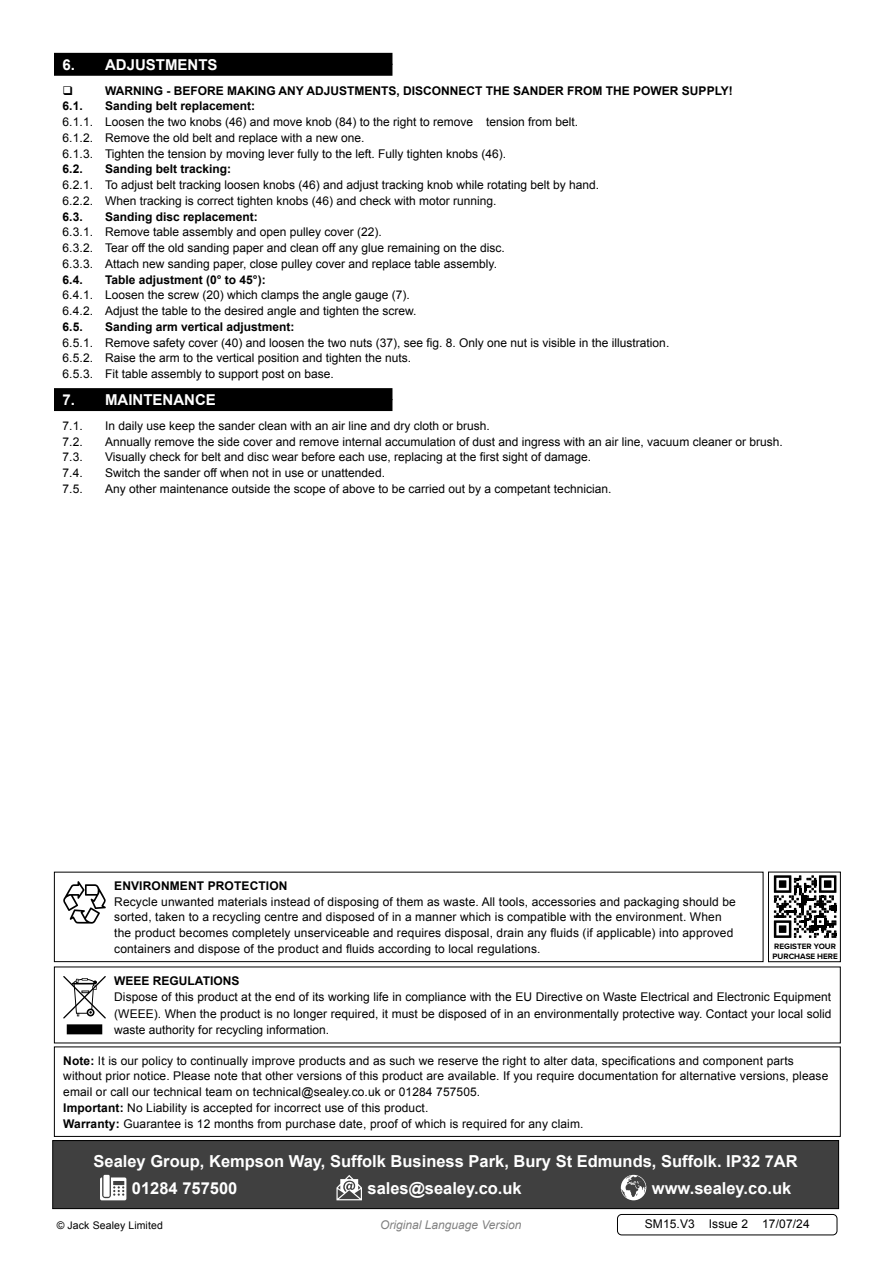
<style>
.page{position:relative;width:893px;height:1263px;background:#fff}
.page>*{position:absolute;margin:0;border:0;box-sizing:border-box;transform-origin:0 0}
.Footer_Contact_Information{font:700 16.5px "Arial";color:#fff}
.t1{font:700 15px "Arial";color:#fff}
.Body{font:12px/15.8px "Arial";color:#000}
.Weee_Regulation_Body{font:12px/16.5px "Arial";color:#000;text-align:justify}
.Body-2{font:700 12px "Arial";color:#000}
.t2{font:italic 12px "Arial";color:#818181}
.Body__Footer{font:12px "Arial";letter-spacing:.01em;color:#000}
.Weee_Regulation_Header{font:700 12px "Arial";color:#000}
.Body__Justified__7pt{font:10.5px "Arial";letter-spacing:.01em;color:#000}
.t3{font:700 8.1px/9.4px "Proxima Nova";color:#000}
.s1{font-weight:700}
</style>
<div class="page">
<div style="left:54px;top:64px;width:338px;height:12px;background:#000"></div>
<div style="left:54px;top:53px;width:338px;height:12px;background:#000"></div>
<div style="left:54px;top:399px;width:338px;height:12px;background:#000"></div>
<div style="left:54px;top:388px;width:338px;height:12px;background:#000"></div>
<div style="left:617px;top:1214px;width:220px;height:21px;border:1px solid #000;border-radius:4px"></div>
<div style="left:53px;top:1140px;width:786px;height:68px;background:#404040"></div>
<svg style="left:100px;top:1177px;width:26px;height:23px"></svg>
<div style="left:103px;top:1175px;width:7px;height:22px;background:#fff"></div>
<svg style="left:336px;top:1175px;width:26px;height:25px"></svg>
<svg style="left:621px;top:1175px;width:25px;height:25px"></svg>
<div style="left:52px;top:1140px;width:787px;height:69px;border:1px solid #000"></div>
<div style="left:54px;top:1046px;width:787px;height:91px;border:1px solid #000"></div>
<div style="left:68px;top:1025px;width:34px;height:8px;background:#000"></div>
<div style="left:67px;top:1024px;width:35px;height:10px;border:2px solid #000"></div>
<svg style="left:63px;top:976px;width:43px;height:42px"></svg>
<div style="left:54px;top:872px;width:709px;height:90px;border:1px solid #000"></div>
<svg style="left:63px;top:881px;width:43px;height:43px"></svg>
<svg style="left:773px;top:875px;width:64px;height:63px"></svg>
<div style="left:768px;top:872px;width:73px;height:90px;border:1px solid #000"></div>
<p class="t1" style="left:63px;top:54px;width:157px">6. ADJUSTMENTS</p>
<p class="Body-2" style="left:105px;top:82px;width:629px">WARNING - BEFORE MAKING ANY ADJUSTMENTS, DISCONNECT THE SANDER FROM THE POWER SUPPLY!</p>
<p class="Body-2" style="left:63px;top:98px;width:22px">6.1.</p>
<p class="Body-2" style="left:105px;top:98px;width:152px">Sanding belt replacement:</p>
<p class="Body" style="left:63px;top:114px;width:517px">6.1.1. Loosen the two knobs (46) and move knob (84) to the right to remove tension from belt.</p>
<p class="Body" style="left:63px;top:130px;width:303px">6.1.2. Remove the old belt and replace with a new one.</p>
<p class="Body" style="left:63px;top:146px;width:445px">6.1.3. Tighten the tension by moving lever fully to the left. Fully tighten knobs (46).</p>
<p class="Body-2" style="left:63px;top:161px;width:22px">6.2.</p>
<p class="Body-2" style="left:105px;top:161px;width:128px">Sanding belt tracking:</p>
<p class="Body" style="left:63px;top:177px;width:538px">6.2.1. To adjust belt tracking loosen knobs (46) and adjust tracking knob while rotating belt by hand.</p>
<p class="Body" style="left:63px;top:193px;width:436px">6.2.2. When tracking is correct tighten knobs (46) and check with motor running.</p>
<p class="Body-2" style="left:63px;top:208px;width:22px">6.3.</p>
<p class="Body-2" style="left:105px;top:208px;width:154px">Sanding disc replacement:</p>
<p class="Body" style="left:63px;top:224px;width:321px">6.3.1. Remove table assembly and open pulley cover (22).</p>
<p class="Body" style="left:63px;top:240px;width:444px">6.3.2. Tear off the old sanding paper and clean off any glue remaining on the disc.</p>
<p class="Body" style="left:63px;top:256px;width:436px">6.3.3. Attach new sanding paper, close pulley cover and replace table assembly.</p>
<p class="Body-2" style="left:63px;top:271px;width:22px">6.4.</p>
<p class="Body-2" style="left:105px;top:271px;width:162px">Table adjustment (0° to 45°):</p>
<p class="Body" style="left:63px;top:287px;width:349px">6.4.1. Loosen the screw (20) which clamps the angle gauge (7).</p>
<p class="Body" style="left:63px;top:303px;width:356px">6.4.2. Adjust the table to the desired angle and tighten the screw.</p>
<p class="Body-2" style="left:63px;top:319px;width:22px">6.5.</p>
<p class="Body-2" style="left:105px;top:319px;width:191px">Sanding arm vertical adjustment:</p>
<p class="Body" style="left:63px;top:335px;width:608px">6.5.1. Remove safety cover (40) and loosen the two nuts (37), see fig. 8. Only one nut is visible in the illustration.</p>
<p class="Body" style="left:63px;top:350px;width:350px">6.5.2. Raise the arm to the vertical position and tighten the nuts.</p>
<p class="Body" style="left:63px;top:366px;width:273px">6.5.3. Fit table assembly to support post on base.</p>
<p class="t1" style="left:63px;top:390px;width:155px">7. MAINTENANCE</p>
<p class="Body" style="left:63px;top:418px;width:22px">7.1.</p>
<p class="Body" style="left:105px;top:418px;width:386px">In daily use keep the sander clean with an air line and dry cloth or brush.</p>
<p class="Body" style="left:63px;top:434px;width:22px">7.2.</p>
<p class="Body" style="left:105px;top:434px;width:679px">Annually remove the side cover and remove internal accumulation of dust and ingress with an air line, vacuum cleaner or brush.</p>
<p class="Body" style="left:63px;top:449px;width:22px">7.3.</p>
<p class="Body" style="left:105px;top:449px;width:488px">Visually check for belt and disc wear before each use, replacing at the first sight of damage.</p>
<p class="Body" style="left:63px;top:465px;width:22px">7.4.</p>
<p class="Body" style="left:105px;top:465px;width:281px">Switch the sander off when not in use or unattended.</p>
<p class="Body" style="left:63px;top:481px;width:22px">7.5.</p>
<p class="Body" style="left:105px;top:481px;width:508px">Any other maintenance outside the scope of above to be carried out by a competant technician.</p>
<p class="Body-2" style="left:114px;top:877px;width:175px">ENVIRONMENT PROTECTION</p>
<p class="Body" style="left:114px;top:893px;width:623px">Recycle unwanted materials instead of disposing of them as waste. All tools, accessories and packaging should be sorted, taken to a recycling centre and disposed of in a manner which is compatible with the environment. When the product becomes completely unserviceable and requires disposal, drain any fluids (if applicable) into approved containers and dispose of the product and fluids according to local regulations.</p>
<p class="t3" style="left:772px;top:942px;width:67px">REGISTER YOUR<br>PURCHASE HERE</p>
<p class="Weee_Regulation_Header" style="left:114px;top:972px;width:127px">WEEE REGULATIONS</p>
<p class="Weee_Regulation_Body" style="left:114px;top:989px;width:719px">Dispose of this product at the end of its working life in compliance with the EU Directive on Waste Electrical and Electronic Equipment (WEEE). When the product is no longer required, it must be disposed of in an environmentally protective way. Contact your local solid waste authority for recycling information.</p>
<p class="Body" style="left:63px;top:1052px;width:767px"><span class="s1">Note:</span> It is our policy to continually improve products and as such we reserve the right to alter data, specifications and component parts without prior notice. Please note that other versions of this product are available. If you require documentation for alternative versions, please email or call our technical team on technical@sealey.co.uk or 01284 757505.</p>
<p class="Body" style="left:63px;top:1100px;width:367px"><span class="s1">Important:</span> No Liability is accepted for incorrect use of this product.</p>
<p class="Body" style="left:63px;top:1115px;width:522px"><span class="s1">Warranty:</span> Guarantee is 12 months from purchase date, proof of which is required for any claim.</p>
<p class="Footer_Contact_Information" style="left:94px;top:1150px;width:706px">Sealey Group, Kempson Way, Suffolk Business Park, Bury St Edmunds, Suffolk. IP32 7AR</p>
<p class="Footer_Contact_Information" style="left:132px;top:1177px;width:107px">01284 757500</p>
<p class="Footer_Contact_Information" style="left:367px;top:1177px;width:156px">sales@sealey.co.uk</p>
<p class="Footer_Contact_Information" style="left:652px;top:1177px;width:141px">www.sealey.co.uk</p>
<p class="Body__Justified__7pt" style="left:57px;top:1218px;width:108px">© Jack Sealey Limited</p>
<p class="t2" style="left:380px;top:1217px;width:143px">Original Language Version</p>
<p class="Body__Footer" style="left:645px;top:1216px;width:166px">SM15.V3 Issue 2 17/07/24</p>
</div>
